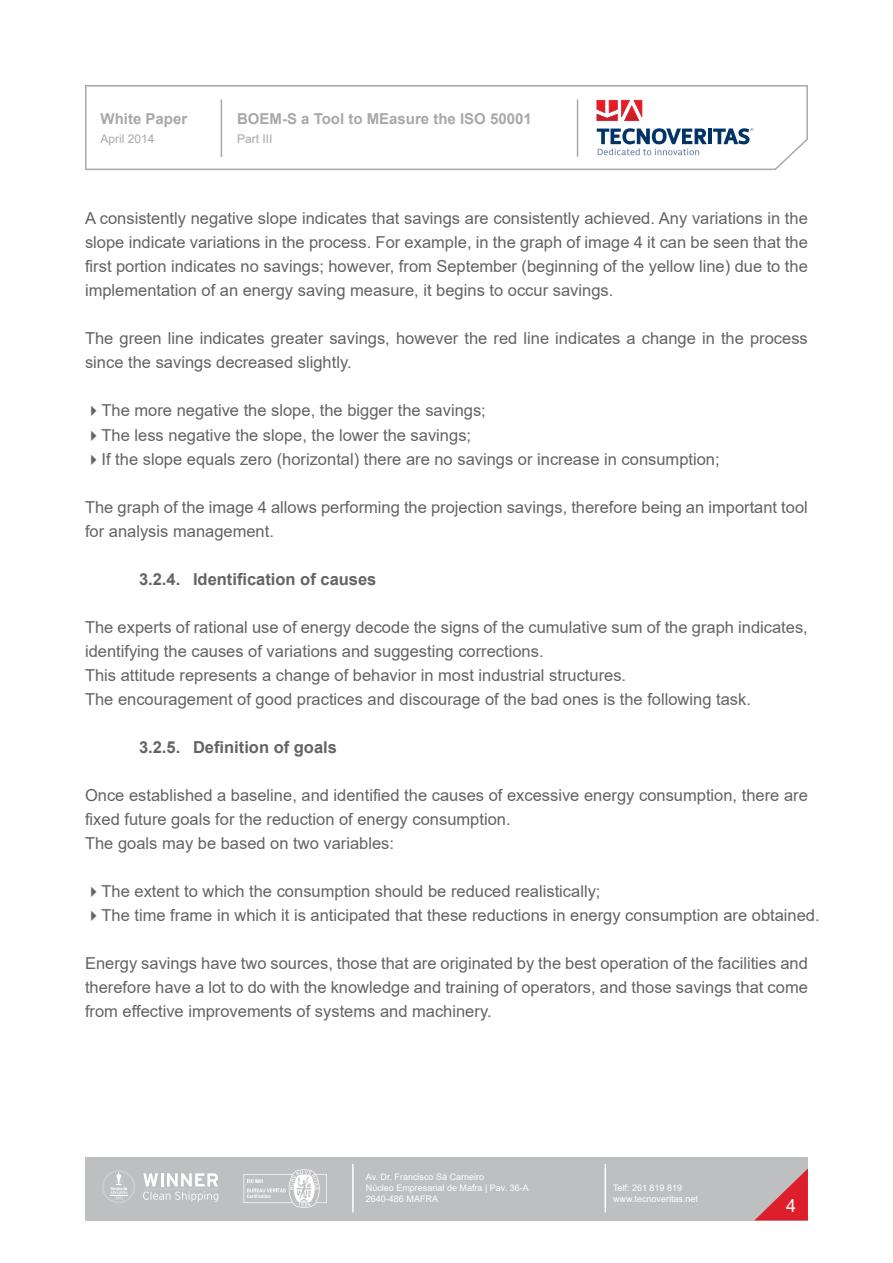
<style>
.page{position:relative;width:893px;height:1263px;background:#fff}
.page>*{position:absolute;margin:0;border:0;box-sizing:border-box;transform-origin:0 0}
.t1{font:18px "Arial";color:#fff}
.t2{font:16.5px/24px "Arial";color:#636363}
.t3{font:700 16.5px "Arial";color:#636363}
.t4{font:700 15px "Arial";color:#a8a8a8}
.t5{font:12px "Arial";color:#a8a8a8}
.t6{font:9px/10.8px "Arial";color:#fff}
</style>
<div class="page">
<div style="left:85px;top:1157px;width:723px;height:63px;background:#bebfc1"></div>
<svg style="left:755px;top:1168px;width:53px;height:52px"></svg>
<hr style="left:352px;top:1164px;width:2px;height:48px;background:#fff">
<hr style="left:604px;top:1164px;width:2px;height:48px;background:#fff">
<svg style="left:85px;top:85px;width:723px;height:85px"></svg>
<svg style="left:596px;top:100px;width:46px;height:21px"></svg>
<svg style="left:597px;top:128px;width:110px;height:27px"></svg>
<hr style="left:708px;top:129px;width:4px;height:15px;background:#003468">
<svg style="left:713px;top:128px;width:40px;height:16px"></svg>
<svg style="left:244px;top:1169px;width:83px;height:39px"></svg>
<svg style="left:143px;top:1173px;width:76px;height:29px"></svg>
<svg style="left:102px;top:1170px;width:33px;height:33px"></svg>
<p class="t4" style="left:237px;top:108px;width:296px">BOEM-S a Tool to MEasure the ISO 50001</p>
<p class="t4" style="left:100px;top:108px;width:88px">White Paper</p>
<p class="t5" style="left:100px;top:130px;width:56px">April 2014</p>
<p class="t5" style="left:237px;top:130px;width:37px">Part III</p>
<p class="t2" style="left:85px;top:207px;width:724px;text-align:justify">A consistently negative slope indicates that savings are consistently achieved. Any variations in the slope indicate variations in the process. For example, in the graph of image 4 it can be seen that the first portion indicates no savings; however, from September (beginning of the yellow line) due to the implementation of an energy saving measure, it begins to occur savings.</p>
<p class="t2" style="left:85px;top:327px;width:724px">The green line indicates greater savings, however the red line indicates a change in the process since the savings decreased slightly.</p>
<p class="t2" style="left:85px;top:399px;width:402px">✔The more negative the slope, the bigger the savings;</p>
<p class="t2" style="left:85px;top:423px;width:388px">✔The less negative the slope, the lower the savings;</p>
<p class="t2" style="left:85px;top:447px;width:636px">✔If the slope equals zero (horizontal) there are no savings or increase in consumption;</p>
<p class="t2" style="left:85px;top:495px;width:724px">The graph of the image 4 allows performing the projection savings, therefore being an important tool for analysis management.</p>
<p class="t3" style="left:139px;top:567px;width:239px">3.2.4. Identification of causes</p>
<p class="t2" style="left:85px;top:615px;width:724px">The experts of rational use of energy decode the signs of the cumulative sum of the graph indicates, identifying the causes of variations and suggesting corrections.<br>This attitude represents a change of behavior in most industrial structures.<br>The encouragement of good practices and discourage of the bad ones is the following task.</p>
<p class="t3" style="left:139px;top:735px;width:199px">3.2.5. Definition of goals</p>
<p class="t2" style="left:85px;top:783px;width:724px">Once established a baseline, and identified the causes of excessive energy consumption, there are fixed future goals for the reduction of energy consumption.<br>The goals may be based on two variables:</p>
<p class="t2" style="left:85px;top:879px;width:517px">✔The extent to which the consumption should be reduced realistically;</p>
<p class="t2" style="left:85px;top:903px;width:736px">✔The time frame in which it is anticipated that these reductions in energy consumption are obtained.</p>
<p class="t2" style="left:85px;top:951px;width:724px;text-align:justify">Energy savings have two sources, those that are originated by the best operation of the facilities and therefore have a lot to do with the knowledge and training of operators, and those savings that come from effective improvements of systems and machinery.</p>
<p class="t6" style="left:366px;top:1171px;width:164px">Av. Dr. Francisco Sá Carneiro<br>Núcleo Empresarial de Mafra | Pav. 36-A<br>2640-486 MAFRA</p>
<p class="t6" style="left:613px;top:1183px;width:87px">Telf: 261 819 819 www.tecnoveritas.net</p>
<p class="t1" style="left:786px;top:1193px;width:12px">4</p>
</div>
